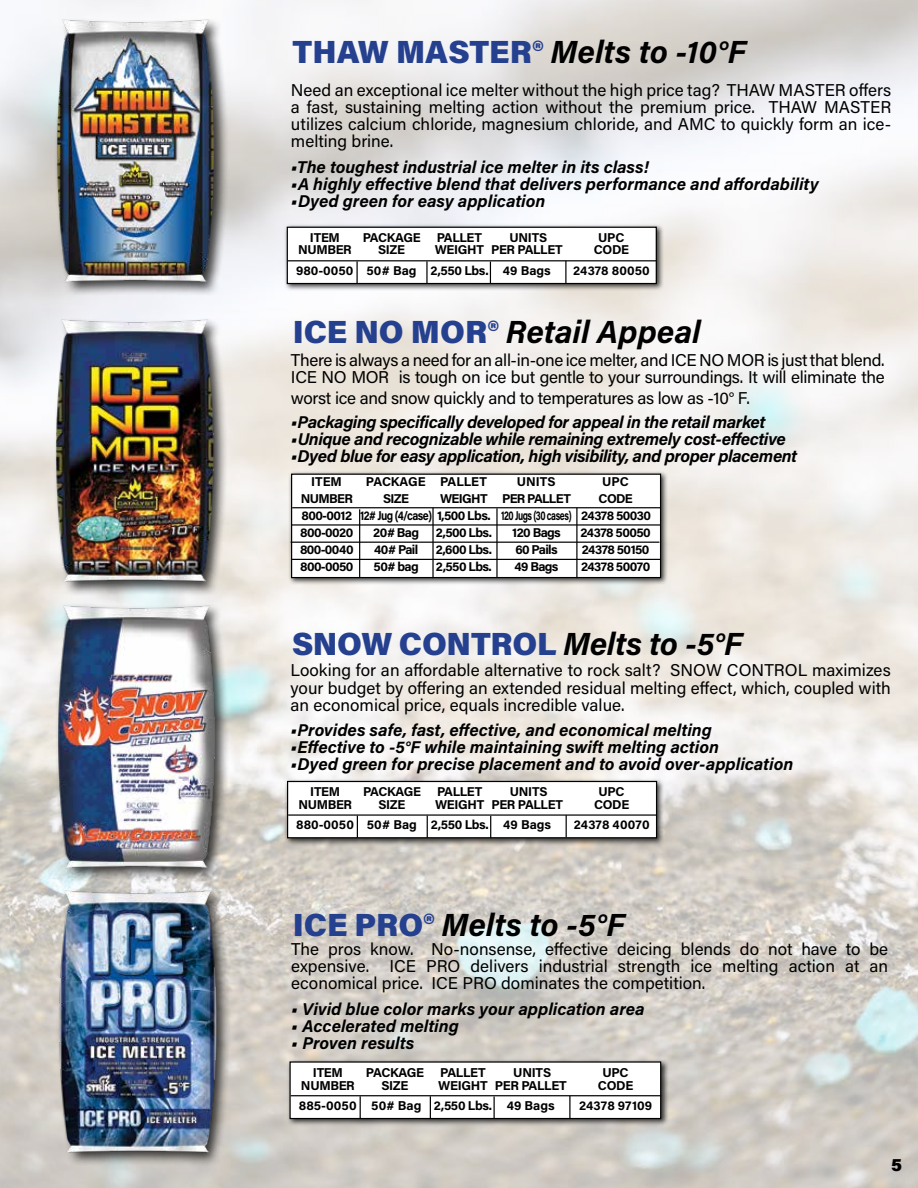
<style>
.page{position:relative;width:918px;height:1188px;background:#fff}
.page>*{position:absolute;margin:0;border:0;box-sizing:border-box;transform-origin:0 0}
.t1{font:italic 700 32.1px "Acumin Pro";color:#000}
.t2{font:900 32.1px "Acumin Pro";letter-spacing:-.01em;color:#25408f}
.t3{font:900 18px "Acumin Pro";color:#000}
.t4{font:17.1px/17.1px "Acumin Pro";letter-spacing:-.015em;color:#000;text-align:justify}
.t5{font:italic 700 17.1px "Acumin Pro";color:#000}
.t6{font:italic 700 17.1px "Acumin Pro";letter-spacing:-.025em;color:#000}
.t7{font:700 12.9px "Acumin Pro";letter-spacing:-.025em;color:#000}
.t8{font:700 12.9px "Acumin Pro";color:#000}
.t9{font:700 12.9px "Acumin Pro";letter-spacing:.005em;color:#000}
.t10{font:700 12.75px/17px "Acumin Pro";letter-spacing:-.035em;color:#000}
.t11{font:700 12.75px "Acumin Pro";color:#000}
.t12{font:700 12.75px "Acumin Pro";letter-spacing:.01em;color:#000}
.t13{font:700 12.75px "Acumin Pro";letter-spacing:-.055em;color:#000}
.t14{font:700 12.75px "Acumin Pro";letter-spacing:-.005em;color:#000}
.s1{font-weight:900;font-style:normal;color:#25408f}
.s2{font-weight:700;font-style:italic;color:#000}
.s3{font-size:12.75px}
</style>
<div class="page">
<img style="left:0;top:0;width:918px;height:1188px">
<div style="left:289px;top:471px;width:380px;height:115px;background:#000;opacity:.75"></div>
<div style="left:292px;top:474px;width:369px;height:104px;background:#fff"></div>
<div style="left:291px;top:474px;width:370px;height:104px;border:1px solid #000"></div>
<hr style="left:292px;top:507px;width:369px;height:1px;background:#000">
<hr style="left:359px;top:509px;width:1px;height:68px;background:#000">
<hr style="left:432px;top:508px;width:2px;height:70px;background:#000">
<hr style="left:496px;top:508px;width:2px;height:69px;background:#000">
<hr style="left:576px;top:508px;width:2px;height:70px;background:#000">
<hr style="left:292px;top:524px;width:369px;height:2px;background:#000">
<hr style="left:291px;top:542px;width:368px;height:1px;background:#000">
<hr style="left:292px;top:559px;width:369px;height:1px;background:#000">
<img style="left:29px;top:302px;width:204px;height:303px">
<div style="left:285px;top:778px;width:380px;height:68px;background:#000;opacity:.75"></div>
<div style="left:288px;top:781px;width:369px;height:57px;background:#fff"></div>
<div style="left:287px;top:781px;width:370px;height:57px;border:1px solid #000"></div>
<hr style="left:288px;top:814px;width:369px;height:2px;background:#000">
<svg style="left:357px;top:816px;width:1px;height:22px"></svg>
<svg style="left:427px;top:816px;width:1px;height:22px"></svg>
<svg style="left:490px;top:816px;width:1px;height:22px"></svg>
<svg style="left:566px;top:815px;width:1px;height:22px"></svg>
<img style="left:30px;top:587px;width:213px;height:299px">
<div style="left:287px;top:1059px;width:382px;height:67px;background:#000;opacity:.75"></div>
<div style="left:290px;top:1062px;width:371px;height:57px;background:#fff"></div>
<div style="left:289px;top:1061px;width:372px;height:58px;border:1px solid #000"></div>
<hr style="left:291px;top:1095px;width:370px;height:1px;background:#000">
<svg style="left:360px;top:1096px;width:1px;height:23px"></svg>
<svg style="left:430px;top:1096px;width:1px;height:23px"></svg>
<svg style="left:494px;top:1097px;width:1px;height:22px"></svg>
<hr style="left:569px;top:1096px;width:2px;height:22px;background:#000">
<img style="left:32px;top:872px;width:198px;height:303px">
<img style="left:46px;top:2px;width:197px;height:298px">
<div style="left:284px;top:224px;width:380px;height:68px;background:#000;opacity:.75"></div>
<div style="left:287px;top:227px;width:369px;height:57px;background:#fff"></div>
<div style="left:287px;top:227px;width:370px;height:57px;border:1px solid #000"></div>
<hr style="left:288px;top:260px;width:369px;height:1px;background:#000">
<hr style="left:356px;top:261px;width:2px;height:23px;background:#000">
<hr style="left:426px;top:261px;width:2px;height:23px;background:#000">
<svg style="left:490px;top:262px;width:1px;height:22px"></svg>
<hr style="left:565px;top:261px;width:2px;height:22px;background:#000">
<h1 class="t1" style="left:293px;top:29px;width:455px"><span class="s1">THAW MASTER®</span> Melts to -10°F</h1>
<p class="t4" style="left:291px;top:81px;width:602px">Need an exceptional ice melter without the high price tag? THAW MASTER offers a fast, sustaining melting action without the premium price. THAW MASTER utilizes calcium chloride, magnesium chloride, and AMC to quickly form an ice&shy;melting brine.</p>
<p class="t5" style="left:291px;top:155px;width:360px">•The toughest industrial ice melter in its class!</p>
<p class="t5" style="left:291px;top:172px;width:529px">•A highly effective blend that delivers performance and affordability</p>
<p class="t5" style="left:291px;top:189px;width:256px">•Dyed green for easy application</p>
<p class="t10" style="left:310px;top:228px;width:31px">ITEM</p>
<p class="t10" style="left:363px;top:228px;width:59px">PACKAGE</p>
<p class="t10" style="left:437px;top:228px;width:47px">PALLET</p>
<p class="t10" style="left:510px;top:228px;width:39px">UNITS</p>
<p class="t10" style="left:598px;top:228px;width:28px">UPC</p>
<p class="t10" style="left:298px;top:241px;width:55px">NUMBER</p>
<p class="t10" style="left:378px;top:241px;width:28px">SIZE</p>
<p class="t10" style="left:435px;top:241px;width:129px">WEIGHT PER PALLET</p>
<p class="t10" style="left:594px;top:241px;width:37px">CODE</p>
<p class="t11" style="left:296px;top:262px;width:256px">980-0050 50# Bag 2,550 Lbs. 49 Bags</p>
<p class="t12" style="left:573px;top:262px;width:78px">24378 80050</p>
<h1 class="t1" style="left:293px;top:309px;width:410px"><span class="s1">ICE NO MOR®</span> Retail Appeal</h1>
<p class="t4" style="left:291px;top:351px;width:595px">There is always a need for an all-in-one ice melter, and ICE NO MOR is just that blend.<br>ICE NO MOR is tough on ice but gentle to your surroundings. It will eliminate the</p>
<p class="t4" style="left:291px;top:389px;width:460px">worst ice and snow quickly and to temperatures as low as -10° F.</p>
<p class="t6" style="left:291px;top:410px;width:476px">•Packaging specifically developed for appeal in the retail market</p>
<p class="t6" style="left:291px;top:427px;width:496px">•Unique and recognizable while remaining extremely cost-effective</p>
<p class="t6" style="left:291px;top:444px;width:508px">•Dyed blue for easy application, high visibility, and proper placement</p>
<p class="t10" style="left:311px;top:473px;width:32px">ITEM</p>
<p class="t14" style="left:366px;top:473px;width:123px">PACKAGE PALLET</p>
<p class="t10" style="left:517px;top:473px;width:40px">UNITS</p>
<p class="t10" style="left:602px;top:473px;width:28px">UPC</p>
<p class="t10" style="left:301px;top:490px;width:54px">NUMBER</p>
<p class="t10" style="left:383px;top:490px;width:27px">SIZE</p>
<p class="t13" style="left:440px;top:490px;width:132px">WEIGHT PER PALLET</p>
<p class="t10" style="left:300px;top:490px;width:352px;text-indent:298px">CODE<br>800-0012 12# Jug (4/case) 1,500 Lbs. 120 Jugs (30 cases) 24378 50030<br>800-0020</p>
<p class="t10" style="left:373px;top:524px;width:47px">20# Bag</p>
<p class="t10" style="left:436px;top:524px;width:58px">2,500 Lbs.</p>
<p class="t10" style="left:512px;top:524px;width:50px">120 Bags</p>
<p class="t10" style="left:581px;top:524px;width:72px">24378 50050</p>
<p class="t10" style="left:300px;top:541px;width:55px">800-0040</p>
<p class="t10" style="left:374px;top:541px;width:46px">40# Pail</p>
<p class="t10" style="left:436px;top:541px;width:58px">2,600 Lbs.</p>
<p class="t10" style="left:515px;top:541px;width:44px">60 Pails</p>
<p class="t10" style="left:582px;top:541px;width:69px">24378 50150</p>
<p class="t10" style="left:300px;top:558px;width:55px">800-0050</p>
<p class="t10" style="left:374px;top:558px;width:47px">50# bag</p>
<p class="t10" style="left:436px;top:558px;width:57px">2,550 Lbs.</p>
<p class="t10" style="left:515px;top:558px;width:45px">49 Bags</p>
<p class="t10" style="left:581px;top:558px;width:71px">24378 50070</p>
<h1 class="t2" style="left:292px;top:621px;width:452px">SNOW CONTROL <span class="s2">Melts to -5°F</span></h1>
<p class="t4" style="left:290px;top:661px;width:602px">Looking for an affordable alternative to rock salt? SNOW CONTROL maximizes your budget by offering an extended residual melting effect, which, coupled with an economical price, equals incredible value.</p>
<p class="t5" style="left:290px;top:718px;width:423px">•Provides safe, fast, effective, and economical melting</p>
<p class="t5" style="left:290px;top:735px;width:430px">•Effective to -5°F while maintaining swift melting action</p>
<p class="t5" style="left:290px;top:752px;width:504px">•Dyed green for precise placement and to avoid over-application</p>
<p class="t10" style="left:310px;top:782px;width:31px">ITEM</p>
<p class="t10" style="left:363px;top:782px;width:59px">PACKAGE</p>
<p class="t10" style="left:437px;top:782px;width:47px">PALLET</p>
<p class="t10" style="left:510px;top:782px;width:39px">UNITS</p>
<p class="t10" style="left:599px;top:782px;width:28px">UPC</p>
<p class="t10" style="left:298px;top:795px;width:55px">NUMBER</p>
<p class="t10" style="left:379px;top:795px;width:28px">SIZE</p>
<p class="t10" style="left:435px;top:795px;width:129px">WEIGHT PER PALLET</p>
<p class="t10" style="left:594px;top:795px;width:37px">CODE</p>
<p class="t11" style="left:296px;top:816px;width:256px">880-0050 50# Bag 2,550 Lbs. 49 Bags</p>
<p class="t12" style="left:574px;top:816px;width:77px">24378 40070</p>
<h1 class="t1" style="left:293px;top:902px;width:333px"><span class="s1">ICE PRO®</span> Melts to -5°F</h1>
<p class="t4" style="left:291px;top:940px;width:599px">The pros know. No-nonsense, effective deicing blends do not have to be expensive. ICE PRO delivers industrial strength ice melting action at an economical price. ICE PRO dominates the competition.</p>
<p class="t5" style="left:291px;top:997px;width:355px">• Vivid blue color marks your application area</p>
<p class="t5" style="left:291px;top:1014px;width:169px">• Accelerated melting</p>
<p class="t5" style="left:291px;top:1031px;width:125px">• Proven results</p>
<p class="t7" style="left:313px;top:1063px;width:32px">ITEM</p>
<p class="t7" style="left:366px;top:1063px;width:60px">PACKAGE</p>
<p class="t7" style="left:440px;top:1063px;width:47px">PALLET</p>
<p class="t7" style="left:513px;top:1063px;width:39px">UNITS</p>
<p class="t7" style="left:602px;top:1063px;width:28px">UPC</p>
<p class="t7" style="left:301px;top:1076px;width:55px">NUMBER</p>
<p class="t7" style="left:381px;top:1076px;width:28px">SIZE</p>
<p class="t7" style="left:438px;top:1076px;width:130px">WEIGHT PER PALLET</p>
<p class="t7" style="left:598px;top:1076px;width:37px">CODE</p>
<p class="t8" style="left:299px;top:1097px;width:257px">885-0050 50# Bag <span class="s3">2,550 Lbs.</span> 49 Bags</p>
<p class="t9" style="left:579px;top:1097px;width:75px">24378 97109</p>
<p class="t3" style="left:891px;top:1152px;width:12px">5</p>
</div>
